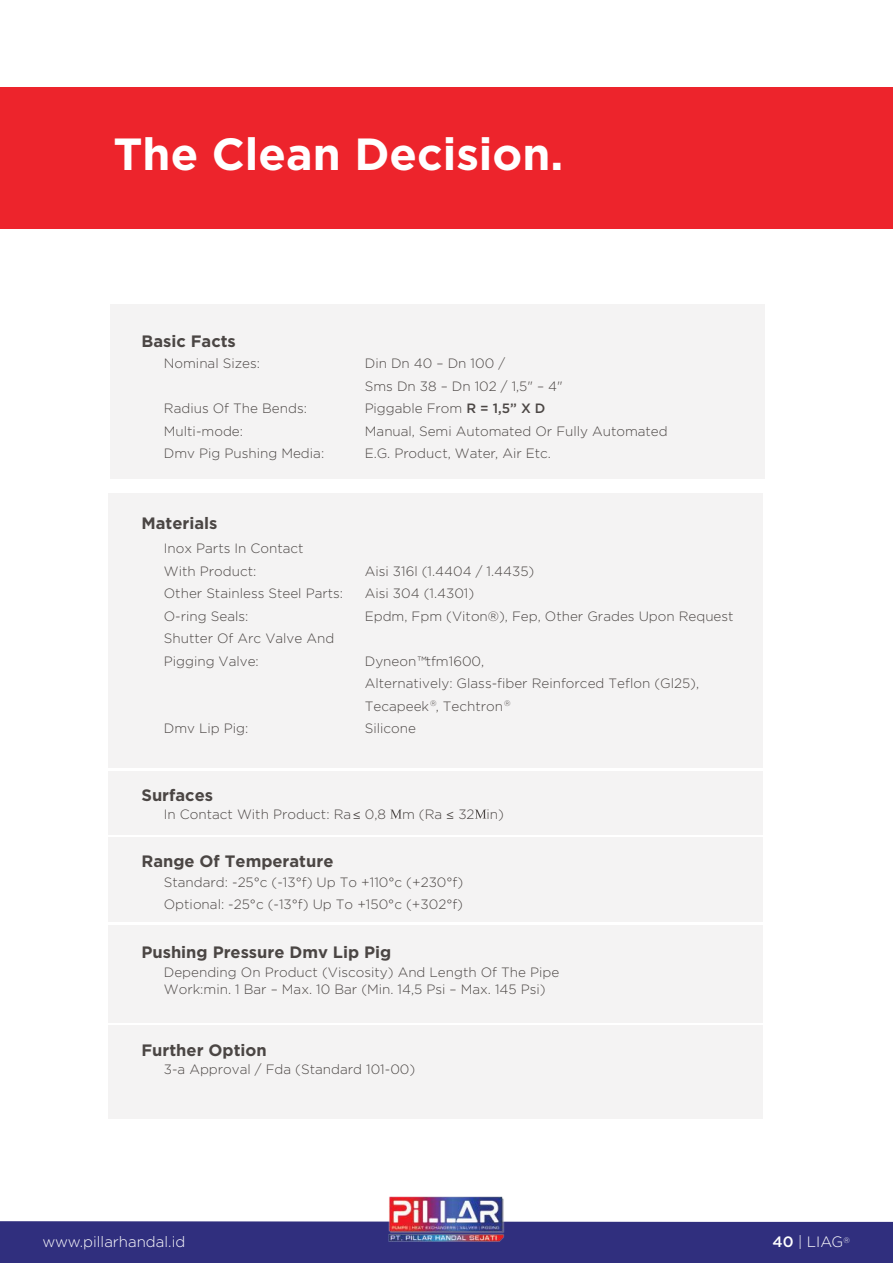
<style>
.page{position:relative;width:893px;height:1263px;background:#fff}
.page>*{position:absolute;margin:0;border:0;box-sizing:border-box;transform-origin:0 0}
.t1{font:700 45px "Gotham";color:#fff}
.t2{font:700 16.5px "Gotham";color:#4b4644}
.t3{font:300 15px "Gotham";color:#fff}
.t4{font:300 13.5px/22.5px "Gotham";color:#4b4644}
.s1{font-weight:500}
.s2{font-family:"Myriad Pro";font-weight:400}
</style>
<div class="page">
<div style="left:0;top:88px;width:893px;height:141px;background:#ed242c"></div>
<div style="left:109px;top:838px;width:654px;height:84px;background:#f4f3f3"></div>
<div style="left:109px;top:1025px;width:654px;height:94px;background:#f4f3f3"></div>
<div style="left:109px;top:771px;width:654px;height:64px;background:#f4f3f3"></div>
<div style="left:109px;top:925px;width:654px;height:97px;background:#f4f3f3"></div>
<div style="left:110px;top:304px;width:654px;height:175px;background:#f4f3f3"></div>
<div style="left:109px;top:494px;width:654px;height:274px;background:#f4f3f3"></div>
<svg style="left:391px;top:810px;width:10px;height:8px"></svg>
<svg style="left:476px;top:810px;width:10px;height:8px"></svg>
<div style="left:0;top:1221px;width:893px;height:42px;background:#302f7e"></div>
<img style="left:388px;top:1196px;width:117px;height:45px">
<h1 class="t1" style="left:113px;top:124px;width:451px">The Clean Decision.</h1>
<p class="t2" style="left:141px;top:330px;width:96px">Basic Facts</p>
<p class="t4" style="left:164px;top:352px;width:98px">Nominal Sizes:</p>
<p class="t4" style="left:365px;top:352px;width:199px">Din Dn 40 – Dn 100 /<br>Sms Dn 38 – Dn 102 / 1,5" – 4"</p>
<p class="t4" style="left:164px;top:397px;width:145px">Radius Of The Bends:</p>
<p class="t4" style="left:365px;top:397px;width:182px">Piggable From <span class="s1">R = 1,5” X D</span></p>
<p class="t4" style="left:164px;top:420px;width:81px">Multi-mode:</p>
<p class="t4" style="left:365px;top:420px;width:304px">Manual, Semi Automated Or Fully Automated</p>
<p class="t4" style="left:164px;top:442px;width:162px">Dmv Pig Pushing Media:</p>
<p class="t4" style="left:365px;top:442px;width:188px">E.G. Product, Water, Air Etc.</p>
<p class="t2" style="left:141px;top:512px;width:77px">Materials</p>
<p class="t4" style="left:164px;top:537px;width:141px">Inox Parts In Contact<br>With Product:</p>
<p class="t4" style="left:365px;top:560px;width:171px">Aisi 316l (1.4404 / 1.4435)</p>
<p class="t4" style="left:164px;top:582px;width:181px">Other Stainless Steel Parts:</p>
<p class="t4" style="left:365px;top:582px;width:111px">Aisi 304 (1.4301)</p>
<p class="t4" style="left:164px;top:605px;width:86px">O-ring Seals:</p>
<p class="t4" style="left:365px;top:605px;width:370px">Epdm, Fpm (Viton®), Fep, Other Grades Upon Request</p>
<p class="t4" style="left:164px;top:627px;width:172px">Shutter Of Arc Valve And<br>Pigging Valve:</p>
<p class="t4" style="left:365px;top:650px;width:336px">Dyneon™tfm1600,<br>Alternatively: Glass-fiber Reinforced Teflon (Gl25),<br>Tecapeek <sup>®</sup>, Techtron <sup>®</sup></p>
<p class="t4" style="left:164px;top:717px;width:86px">Dmv Lip Pig:</p>
<p class="t4" style="left:365px;top:717px;width:53px">Silicone</p>
<p class="t2" style="left:141px;top:784px;width:73px">Surfaces</p>
<p class="t4" style="left:164px;top:802px;width:342px">In Contact With Product: Ra <span class="s2">≤</span> 0,8 m (Ra <span class="s2">≤</span> 32 in)</p>
<p class="t2" style="left:141px;top:850px;width:193px">Range Of Temperature</p>
<p class="t4" style="left:164px;top:870px;width:301px">Standard: -25°c (-13°f) Up To +110°c (+230°f)<br>Optional: -25°c (-13°f) Up To +150°c (+302°f)</p>
<p class="t2" style="left:141px;top:941px;width:251px">Pushing Pressure Dmv Lip Pig</p>
<p class="t4" style="left:164px;top:964px;width:397px;line-height:16.5px">Depending On Product (Viscosity) And Length Of The Pipe<br>Work:min. 1 Bar – Max. 10 Bar (Min. 14,5 Psi – Max. 145 Psi)</p>
<p class="t2" style="left:141px;top:1040px;width:127px">Further Option</p>
<p class="t4" style="left:164px;top:1058px;width:253px">3-a Approval / Fda (Standard 101-00)</p>
<p class="t3" style="left:42px;top:1234px;width:144px">www.pillarhandal.id</p>
<p class="t3" style="left:773px;top:1233px;width:79px"><span class="s1">40</span> | LIAG<sup>®</sup></p>
</div>
